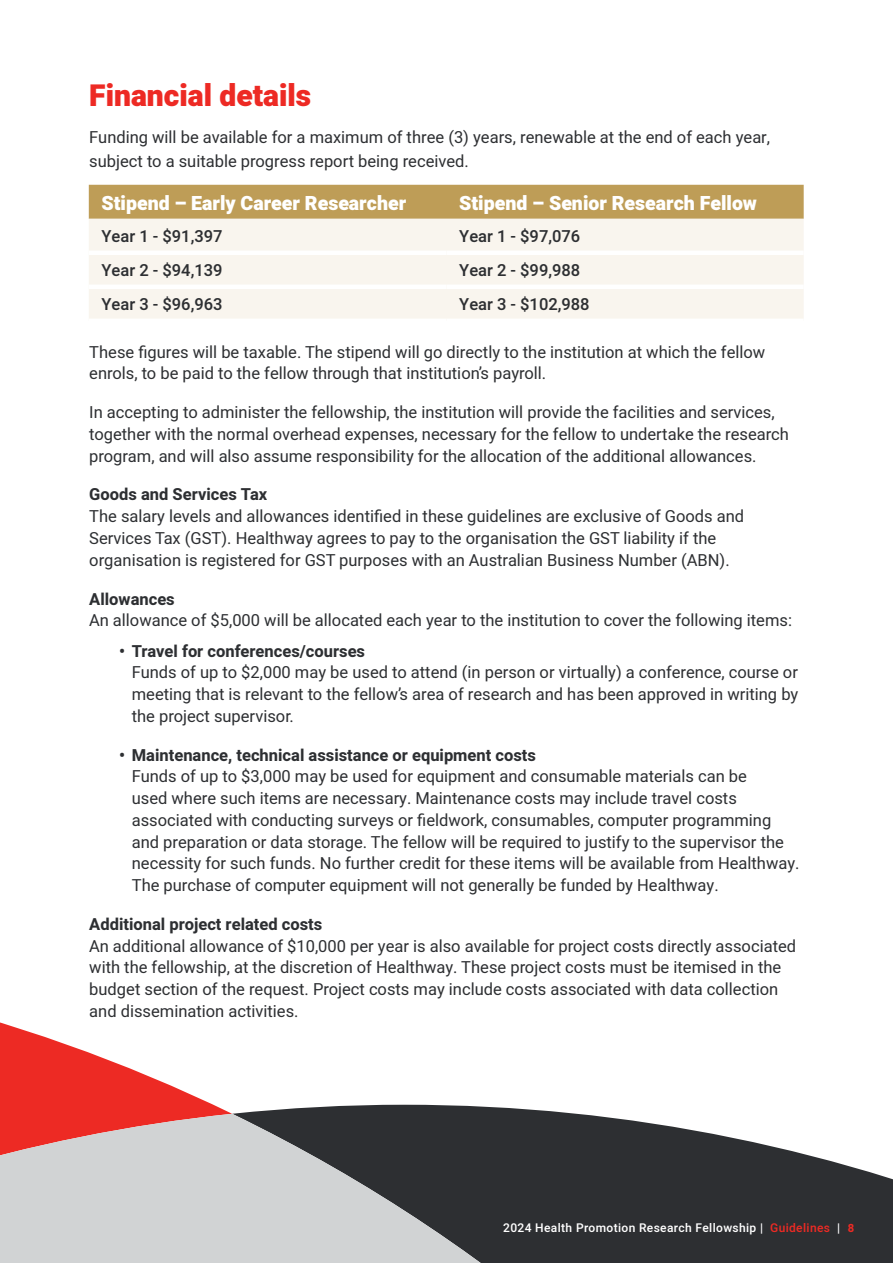
<style>
.page{position:relative;width:893px;height:1263px;background:#fff}
.page>*{position:absolute;margin:0;border:0;box-sizing:border-box;transform-origin:0 0}
.t1{font:900 30px "Heebo";color:#ed2a24}
.t2{font:900 19.5px "Heebo";color:#fff}
.t3{font:16.5px/21.8px "Heebo";color:#2d2f32}
.t4{font:700 16.5px "Heebo";color:#2d2f32}
.t5{font:500 16.5px "Heebo";color:#2d2f32}
.t6{font:500 12px "Heebo";letter-spacing:.03em;color:#fff}
.s1{color:#ed2a24}
.s2{font-weight:700;font-size:11.25px;color:#ed2a24}
</style>
<div class="page">
<div style="left:89px;top:185px;width:715px;height:34px;background:#be9d57"></div>
<div style="left:89px;top:219px;width:715px;height:100px;background:#f9f5ee"></div>
<hr style="left:89px;top:251px;width:357px;height:4px;background:#fff">
<hr style="left:446px;top:251px;width:358px;height:4px;background:#fff">
<hr style="left:89px;top:285px;width:357px;height:4px;background:#fff">
<hr style="left:446px;top:285px;width:358px;height:4px;background:#fff">
<svg style="left:0;top:1022px;width:214px;height:83px;fill:#ed2a24"></svg>
<svg style="left:0;top:1105px;width:578px;height:9px"></svg>
<svg style="left:0;top:1114px;width:893px;height:149px;background:#7e7a7c"></svg>
<h1 class="t1" style="left:89px;top:74px;width:223px">Financial details</h1>
<p class="t3" style="left:89px;top:125px;width:682px;line-height:24px">Funding will be available for a maximum of three (3) years, renewable at the end of each year, subject to a suitable progress report being received.</p>
<p class="t2" style="left:102px;top:189px;width:306px">Stipend – Early Career Researcher</p>
<p class="t2" style="left:459px;top:189px;width:299px">Stipend – Senior Research Fellow</p>
<p class="t5" style="left:102px;top:225px;width:122px">Year 1 - $91,397</p>
<p class="t5" style="left:459px;top:225px;width:122px">Year 1 - $97,076</p>
<p class="t5" style="left:102px;top:259px;width:122px">Year 2 - $94,139</p>
<p class="t5" style="left:459px;top:259px;width:122px">Year 2 - $99,988</p>
<p class="t5" style="left:102px;top:293px;width:122px">Year 3 - $96,963</p>
<p class="t5" style="left:459px;top:293px;width:132px">Year 3 - $102,988</p>
<p class="t3" style="left:89px;top:341px;width:677px">These figures will be taxable. The stipend will go directly to the institution at which the fellow enrols, to be paid to the fellow through that institution’s payroll.</p>
<p class="t3" style="left:89px;top:401px;width:701px">In accepting to administer the fellowship, the institution will provide the facilities and services, together with the normal overhead expenses, necessary for the fellow to undertake the research program, and will also assume responsibility for the allocation of the additional allowances.</p>
<p class="t4" style="left:89px;top:483px;width:180px">Goods and Services Tax</p>
<p class="t3" style="left:89px;top:505px;width:656px">The salary levels and allowances identified in these guidelines are exclusive of Goods and<br>Services Tax (GST). Healthway agrees to pay to the organisation the GST liability if the organisation is registered for GST purposes with an Australian Business Number (ABN).</p>
<p class="t4" style="left:89px;top:587px;width:87px">Allowances</p>
<p class="t3" style="left:89px;top:609px;width:704px">An allowance of $5,000 will be allocated each year to the institution to cover the following items:</p>
<p class="t4" style="left:119px;top:639px;width:248px">• Travel for conferences/courses</p>
<p class="t3" style="left:132px;top:661px;width:668px;text-align:justify">Funds of up to $2,000 may be used to attend (in person or virtually) a conference, course or meeting that is relevant to the fellow’s area of research and has been approved in writing by the project supervisor.</p>
<p class="t4" style="left:119px;top:743px;width:418px">• Maintenance, technical assistance or equipment costs</p>
<p class="t3" style="left:132px;top:765px;width:669px">Funds of up to $3,000 may be used for equipment and consumable materials can be<br>used where such items are necessary. Maintenance costs may include travel costs associated with conducting surveys or fieldwork, consumables, computer programming and preparation or data storage. The fellow will be required to justify to the supervisor the necessity for such funds. No further credit for these items will be available from Healthway.<br>The purchase of computer equipment will not generally be funded by Healthway.</p>
<p class="t4" style="left:89px;top:912px;width:235px">Additional project related costs</p>
<p class="t3" style="left:89px;top:935px;width:708px">An additional allowance of $10,000 per year is also available for project costs directly associated with the fellowship, at the discretion of Healthway. These project costs must be itemised in the budget section of the request. Project costs may include costs associated with data collection and dissemination activities.</p>
<p class="t6" style="left:503px;top:1219px;width:353px">2024 Health Promotion Research Fellowship | <span class="s1">Guidelines</span> | <span class="s2">8</span></p>
</div>
